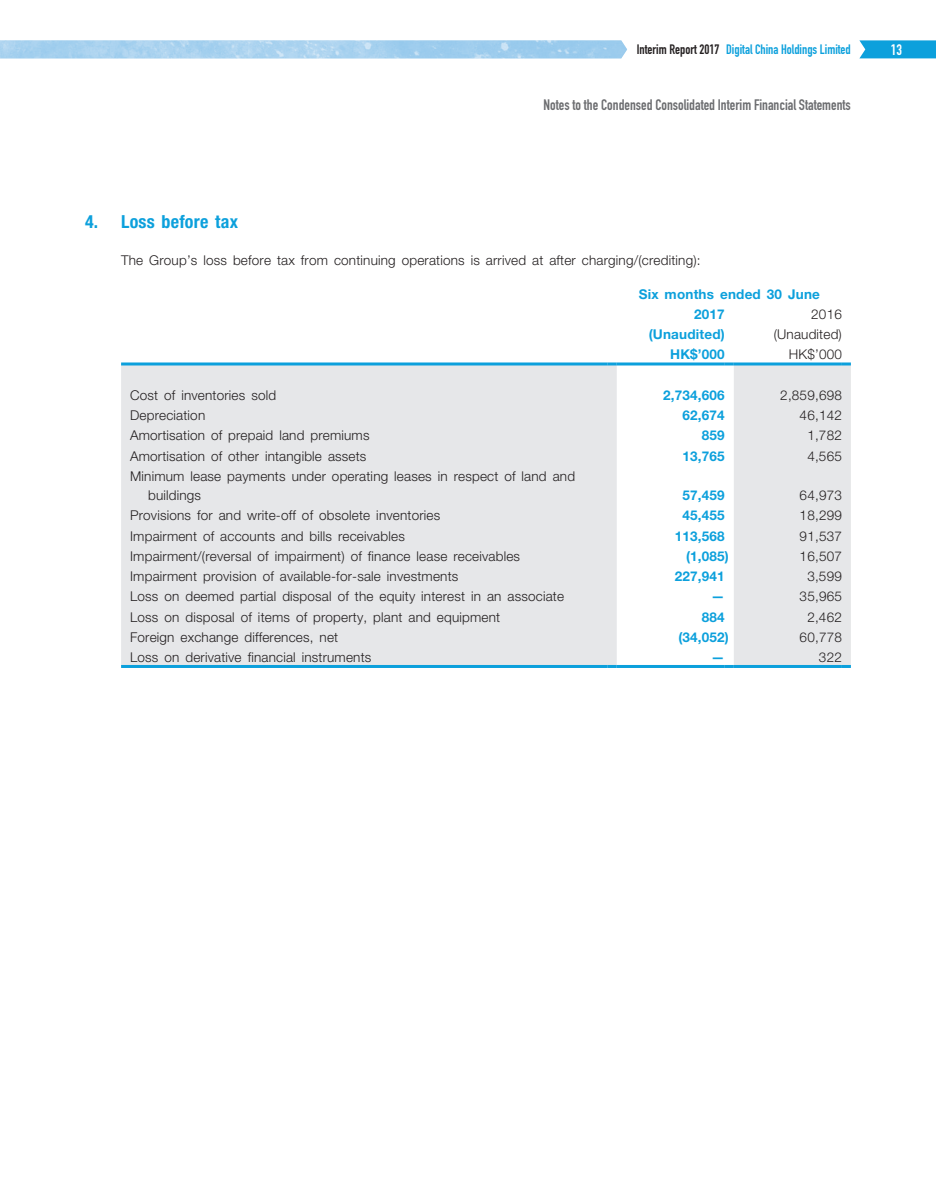
<style>
.page{position:relative;width:936px;height:1191px;background:#fff}
.page>*{position:absolute;margin:0;border:0;box-sizing:border-box;transform-origin:0 0}
._03_H1{font:700 condensed 18px "Helvetica Neue LT Std";letter-spacing:.01em;color:#0ca0dc}
.t1{font:15px "DIN Engschrift Std";color:#6c6d70}
.t2{font:15px "DIN Engschrift Std";color:#fff}
._15_Table_Stub{font:300 13.5px/19.5px "Helvetica Neue LT Std";letter-spacing:.015em;color:#231f20}
._01_Body_Text{font:700 13.5px "Helvetica Neue LT Std";letter-spacing:.015em;color:#0ca0dc}
._01_Body_Text-2{font:300 13.5px "Helvetica Neue LT Std";letter-spacing:.015em;color:#231f20}
._12___P2{font:300 13.5px "Helvetica Neue LT Std";letter-spacing:.015em;color:#231f20}
.t3{font:13.5px "DIN Engschrift Std";color:#0ca0dc}
.s1{color:#231f20}
</style>
<div class="page">
<svg style="left:859px;top:40px;width:76px;height:18px"></svg>
<img style="left:0;top:40px;width:627px;height:18px">
<svg style="left:121px;top:365px;width:729px;height:300px;background:#e9eaec"></svg>
<hr style="left:121px;top:362px;width:486px;height:3px;background:#0ca0dc">
<svg style="left:607px;top:362px;width:9px;height:3px"></svg>
<hr style="left:616px;top:362px;width:108px;height:3px;background:#0ca0dc">
<svg style="left:724px;top:362px;width:9px;height:3px"></svg>
<hr style="left:733px;top:362px;width:108px;height:3px;background:#0ca0dc">
<svg style="left:841px;top:362px;width:9px;height:3px"></svg>
<hr style="left:121px;top:665px;width:486px;height:3px;background:#0ca0dc">
<svg style="left:607px;top:665px;width:9px;height:3px"></svg>
<hr style="left:616px;top:665px;width:108px;height:3px;background:#0ca0dc">
<svg style="left:724px;top:665px;width:9px;height:3px"></svg>
<hr style="left:733px;top:665px;width:108px;height:3px;background:#0ca0dc">
<svg style="left:841px;top:665px;width:9px;height:3px"></svg>
<p class="t3" style="left:636px;top:41px;width:215px"><span class="s1">Interim Report 2017</span> Digital China Holdings Limited</p>
<p class="t2" style="left:890px;top:41px;width:13px">13</p>
<p class="t1" style="left:543px;top:96px;width:309px">Notes to the Condensed Consolidated Interim Financial Statements</p>
<p class="_03_H1" style="left:85px;top:210px;width:154px">4. Loss before tax</p>
<p class="_12___P2" style="left:121px;top:252px;width:581px">The Group’s loss before tax from continuing operations is arrived at after charging/(crediting):</p>
<p class="_01_Body_Text" style="left:638px;top:286px;width:183px">Six months ended 30 June</p>
<p class="_01_Body_Text" style="left:694px;top:306px;width:32px">2017</p>
<p class="_01_Body_Text-2" style="left:811px;top:306px;width:32px">2016</p>
<p class="_01_Body_Text" style="left:648px;top:326px;width:78px">(Unaudited)</p>
<p class="_01_Body_Text-2" style="left:773px;top:326px;width:70px">(Unaudited)</p>
<p class="_01_Body_Text" style="left:670px;top:346px;width:56px">HK$’000</p>
<p class="_01_Body_Text-2" style="left:788px;top:346px;width:55px">HK$’000</p>
<p class="_15_Table_Stub" style="left:130px;top:385px;width:147px">Cost of inventories sold</p>
<p class="_01_Body_Text" style="left:663px;top:387px;width:63px">2,734,606</p>
<p class="_01_Body_Text-2" style="left:780px;top:387px;width:63px">2,859,698</p>
<p class="_15_Table_Stub" style="left:130px;top:405px;width:77px">Depreciation</p>
<p class="_01_Body_Text" style="left:682px;top:407px;width:44px">62,674</p>
<p class="_01_Body_Text-2" style="left:799px;top:407px;width:44px">46,142</p>
<p class="_15_Table_Stub" style="left:130px;top:425px;width:241px">Amortisation of prepaid land premiums</p>
<p class="_01_Body_Text" style="left:702px;top:427px;width:24px">859</p>
<p class="_01_Body_Text-2" style="left:807px;top:427px;width:36px">1,782</p>
<p class="_15_Table_Stub" style="left:130px;top:446px;width:238px">Amortisation of other intangible assets</p>
<p class="_01_Body_Text" style="left:682px;top:447px;width:44px">13,765</p>
<p class="_01_Body_Text-2" style="left:807px;top:447px;width:36px">4,565</p>
<p class="_15_Table_Stub" style="left:148px;top:466px;width:428px;text-indent:-18px">Minimum lease payments under operating leases in respect of land and buildings</p>
<p class="_01_Body_Text" style="left:682px;top:487px;width:44px">57,459</p>
<p class="_01_Body_Text-2" style="left:799px;top:487px;width:44px">64,973</p>
<p class="_15_Table_Stub" style="left:130px;top:505px;width:311px">Provisions for and write-off of obsolete inventories</p>
<p class="_01_Body_Text" style="left:682px;top:507px;width:44px">45,455</p>
<p class="_01_Body_Text-2" style="left:799px;top:507px;width:44px">18,299</p>
<p class="_15_Table_Stub" style="left:130px;top:526px;width:276px">Impairment of accounts and bills receivables</p>
<p class="_01_Body_Text" style="left:674px;top:527px;width:51px">113,568</p>
<p class="_01_Body_Text-2" style="left:799px;top:527px;width:44px">91,537</p>
<p class="_15_Table_Stub" style="left:130px;top:546px;width:391px">Impairment/(reversal of impairment) of finance lease receivables</p>
<p class="_01_Body_Text" style="left:686px;top:548px;width:44px">(1,085)</p>
<p class="_01_Body_Text-2" style="left:799px;top:548px;width:44px">16,507</p>
<p class="_15_Table_Stub" style="left:130px;top:566px;width:330px">Impairment provision of available-for-sale investments</p>
<p class="_01_Body_Text" style="left:674px;top:568px;width:51px">227,941</p>
<p class="_01_Body_Text-2" style="left:807px;top:568px;width:36px">3,599</p>
<p class="_15_Table_Stub" style="left:130px;top:586px;width:435px">Loss on deemed partial disposal of the equity interest in an associate</p>
<p class="_01_Body_Text" style="left:711px;top:588px;width:15px">—</p>
<p class="_01_Body_Text-2" style="left:799px;top:588px;width:44px">35,965</p>
<p class="_15_Table_Stub" style="left:130px;top:606px;width:371px">Loss on disposal of items of property, plant and equipment</p>
<p class="_01_Body_Text" style="left:702px;top:608px;width:24px">884</p>
<p class="_01_Body_Text-2" style="left:807px;top:608px;width:36px">2,462</p>
<p class="_15_Table_Stub" style="left:130px;top:627px;width:209px">Foreign exchange differences, net</p>
<p class="_01_Body_Text" style="left:678px;top:628px;width:52px">(34,052)</p>
<p class="_01_Body_Text-2" style="left:799px;top:628px;width:44px">60,778</p>
<p class="_15_Table_Stub" style="left:130px;top:647px;width:243px">Loss on derivative financial instruments</p>
<p class="_01_Body_Text" style="left:711px;top:649px;width:15px">—</p>
<p class="_01_Body_Text-2" style="left:819px;top:649px;width:24px">322</p>
</div>
